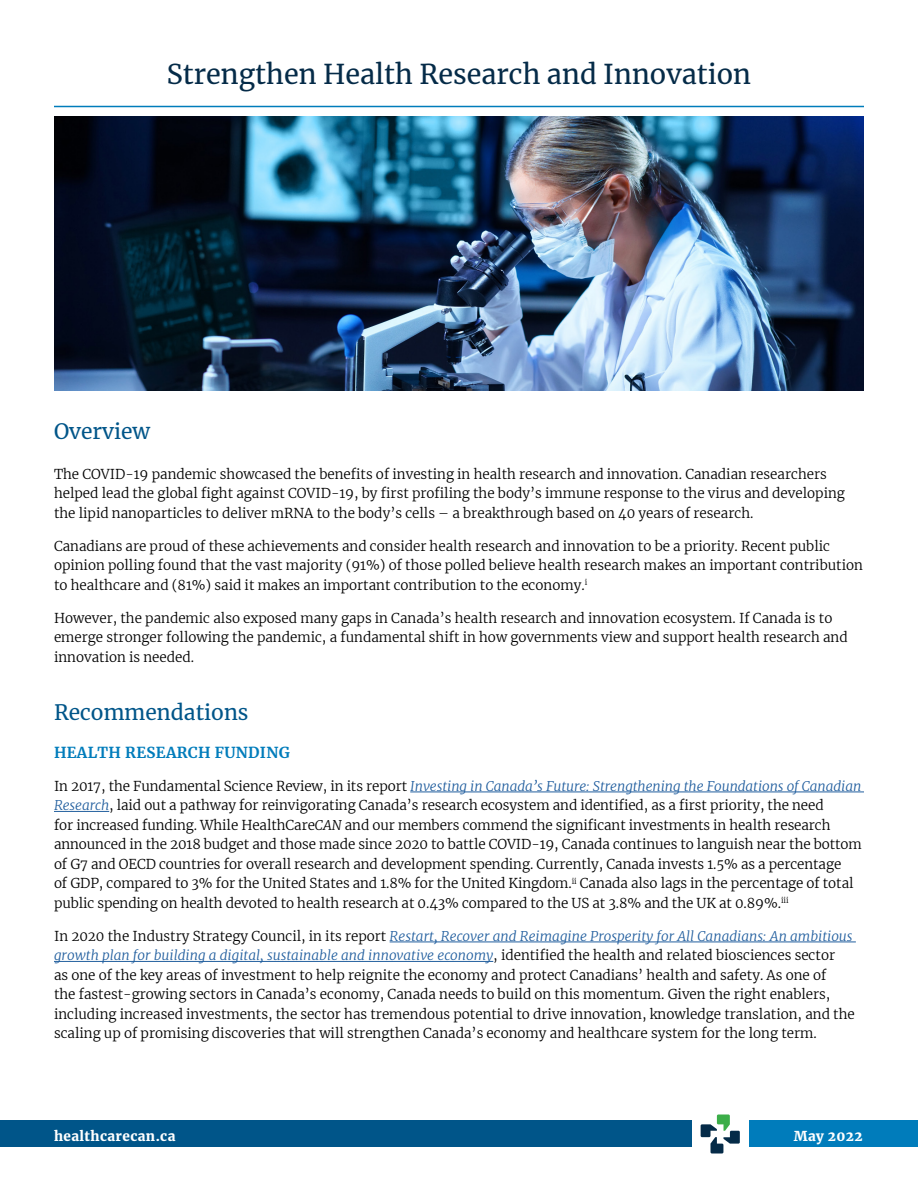
<style>
.page{position:relative;width:918px;height:1188px;background:#fff}
.page>*{position:absolute;margin:0;border:0;box-sizing:border-box;transform-origin:0 0}
.t1{font:27px "Merriweather";color:#052b48}
.t2{font:21px "Merriweather";color:#005589}
.t3{font:700 15px "Merriweather";letter-spacing:.02em;color:#007cbb}
.t4{font:300 13.5px/19.5px "Merriweather";color:#000}
.t5{font:900 13.5px "Merriweather";letter-spacing:.03em;color:#fff}
.s1{font-style:italic;color:#215e9e}
.s2{font-style:italic}
</style>
<div class="page">
<div style="left:0;top:1120px;width:691px;height:28px;background:#005589"></div>
<div style="left:750px;top:1120px;width:168px;height:28px;background:#007cbb"></div>
<svg style="left:701px;top:1115px;width:39px;height:39px"></svg>
<hr style="left:410px;top:792px;width:454px;height:1px;background:#215e9e">
<hr style="left:54px;top:811px;width:55px;height:1px;background:#215e9e">
<hr style="left:390px;top:942px;width:466px;height:1px;background:#215e9e">
<hr style="left:54px;top:961px;width:439px;height:1px;background:#215e9e">
<hr style="left:54px;top:106px;width:810px;height:1px;background:#007cbb">
<img style="left:54px;top:117px;width:810px;height:274px">
<p class="t1" style="left:167px;top:55px;width:586px">Strengthen Health Research and Innovation</p>
<p class="t2" style="left:54px;top:417px;width:98px">Overview</p>
<p class="t4" style="left:54px;top:464px;width:792px">The COVID-19 pandemic showcased the benefits of investing in health research and innovation. Canadian researchers helped lead the global fight against COVID-19, by first profiling the body’s immune response to the virus and developing the lipid nanoparticles to deliver mRNA to the body’s cells – a breakthrough based on 40 years of research.</p>
<p class="t4" style="left:54px;top:536px;width:810px">Canadians are proud of these achievements and consider health research and innovation to be a priority. Recent public opinion polling found that the vast majority (91%) of those polled believe health research makes an important contribution to healthcare and (81%) said it makes an important contribution to the economy.<sup>i</sup></p>
<p class="t4" style="left:54px;top:608px;width:795px">However, the pandemic also exposed many gaps in Canada’s health research and innovation ecosystem. If Canada is to emerge stronger following the pandemic, a fundamental shift in how governments view and support health research and innovation is needed.</p>
<p class="t2" style="left:54px;top:698px;width:196px">Recommendations</p>
<p class="t3" style="left:54px;top:742px;width:237px">HEALTH RESEARCH FUNDING</p>
<p class="t4" style="left:54px;top:776px;width:809px">In 2017, the Fundamental Science Review, in its report <span class="s1">Investing in Canada’s Future: Strengthening the Foundations of Canadian Research</span>, laid out a pathway for reinvigorating Canada’s research ecosystem and identified, as a first priority, the need<br>for increased funding. While HealthCare<span class="s2">CAN</span> and our members commend the significant investments in health research announced in the 2018 budget and those made since 2020 to battle COVID-19, Canada continues to languish near the bottom of G7 and OECD countries for overall research and development spending. Currently, Canada invests 1.5% as a percentage<br>of GDP, compared to 3% for the United States and 1.8% for the United Kingdom.<sup>ii</sup> Canada also lags in the percentage of total public spending on health devoted to health research at 0.43% compared to the US at 3.8% and the UK at 0.89%.<sup>iii</sup></p>
<p class="t4" style="left:54px;top:926px;width:802px">In 2020 the Industry Strategy Council, in its report <span class="s1">Restart, Recover and Reimagine Prosperity for All Canadians: An ambitious growth plan for building a digital, sustainable and innovative economy</span>, identified the health and related biosciences sector<br>as one of the key areas of investment to help reignite the economy and protect Canadians’ health and safety. As one of<br>the fastest-growing sectors in Canada’s economy, Canada needs to build on this momentum. Given the right enablers, including increased investments, the sector has tremendous potential to drive innovation, knowledge translation, and the scaling up of promising discoveries that will strengthen Canada’s economy and healthcare system for the long term.</p>
<p class="t5" style="left:54px;top:1126px;width:123px">healthcarecan.ca</p>
<p class="t5" style="left:794px;top:1126px;width:71px">May 2022</p>
</div>
